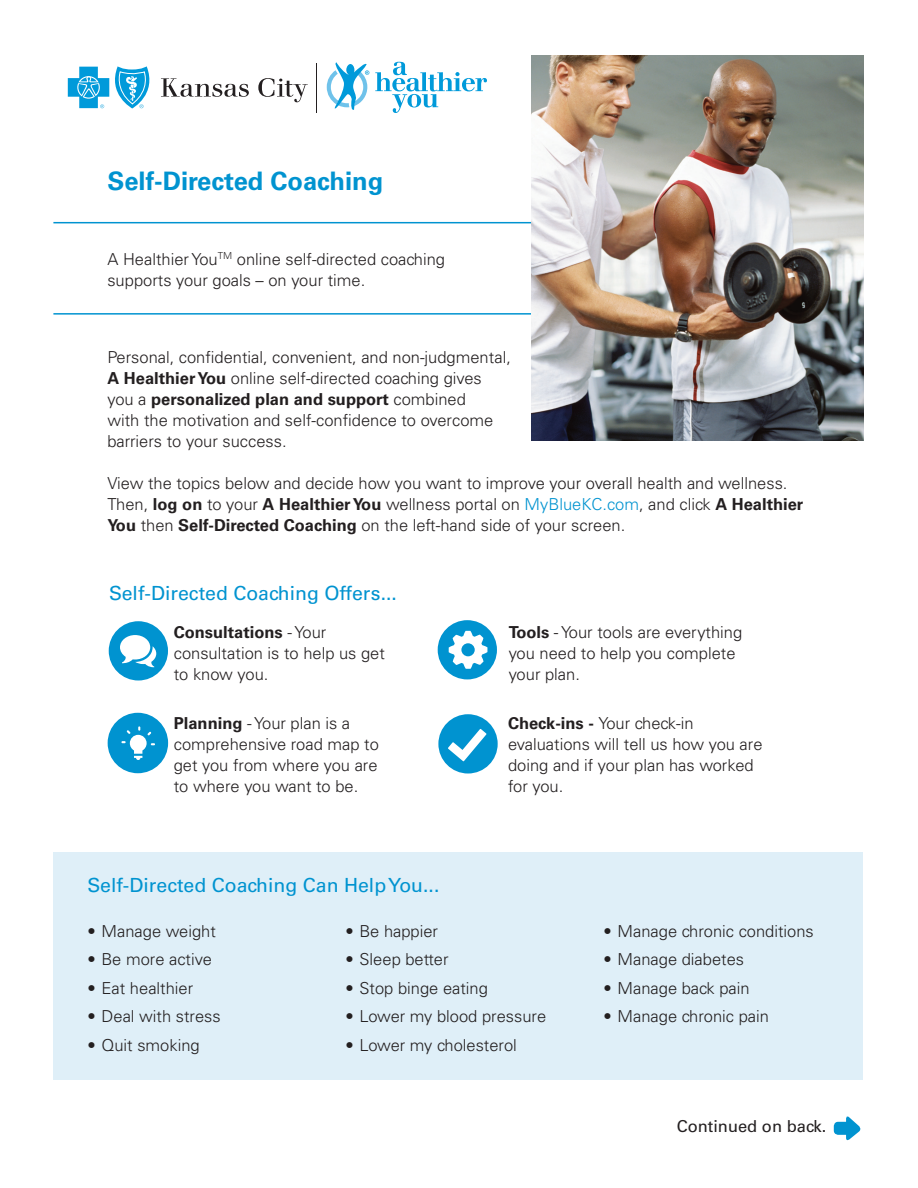
<style>
.page{position:relative;width:918px;height:1188px;background:#fff}
.page>*{position:absolute;margin:0;border:0;box-sizing:border-box;transform-origin:0 0}
.t1{font:700 25.5px "Univers";color:#0093d0}
.subhead{font:19.5px "Univers";color:#0093d0}
.Body{font:300 16.5px/21px "Univers";color:#231f20}
.t2{font:16.5px "Univers";color:#231f20}
.s1{font-weight:700}
.s2{color:#0093d0}
</style>
<div class="page">
<svg style="left:109px;top:621px;width:59px;height:60px"></svg>
<svg style="left:438px;top:620px;width:59px;height:59px"></svg>
<svg style="left:438px;top:714px;width:60px;height:60px"></svg>
<svg style="left:108px;top:713px;width:60px;height:60px"></svg>
<hr style="left:316px;top:63px;width:1px;height:50px;background:#231f20">
<svg style="left:258px;top:78px;width:50px;height:24px"></svg>
<svg style="left:68px;top:66px;width:181px;height:42px"></svg>
<svg style="left:375px;top:62px;width:112px;height:51px"></svg>
<svg style="left:327px;top:62px;width:42px;height:48px"></svg>
<hr style="left:53px;top:222px;width:526px;height:1px;background:#0093d0">
<hr style="left:53px;top:313px;width:526px;height:2px;background:#0093d0">
<img style="left:531px;top:55px;width:332px;height:386px">
<div style="left:53px;top:852px;width:809px;height:227px;background:#dfeff8"></div>
<div style="left:834px;top:1122px;width:21px;height:13px;background:#0093d0;border-radius:4px"></div>
<svg style="left:846px;top:1116px;width:15px;height:25px"></svg>
<p class="t1" style="left:107px;top:166px;width:277px">Self-Directed Coaching</p>
<p class="Body" style="left:107px;top:248px;width:339px">A Healthier You<sup>TM</sup> online self-directed coaching supports your goals – on your time.</p>
<p class="Body" style="left:107px;top:347px;width:405px">Personal, confidential, convenient, and non-judgmental, <span class="s1">A Healthier You</span> online self-directed coaching gives you a <span class="s1">personalized plan and support</span> combined<br>with the motivation and self-confidence to overcome barriers to your success.</p>
<p class="Body" style="left:107px;top:473px;width:697px">View the topics below and decide how you want to improve your overall health and wellness.<br>Then, <span class="s1">log on</span> to your <span class="s1">A Healthier You</span> wellness portal on <span class="s2">MyBlueKC.com</span>, and click <span class="s1">A Healthier<br>You</span> then <span class="s1">Self-Directed Coaching</span> on the left-hand side of your screen.</p>
<p class="subhead" style="left:109px;top:581px;width:289px">Self-Directed Coaching Offers...</p>
<p class="Body" style="left:174px;top:621px;width:213px"><span class="s1">Consultations</span> - Your consultation is to help us get to know you.</p>
<p class="Body" style="left:174px;top:712px;width:207px"><span class="s1">Planning</span> - Your plan is a comprehensive road map to get you from where you are to where you want to be.</p>
<p class="Body" style="left:509px;top:621px;width:235px"><span class="s1">Tools</span> - Your tools are everything you need to help you complete your plan.</p>
<p class="Body" style="left:508px;top:712px;width:256px"><span class="s1">Check-ins -</span> Your check-in evaluations will tell us how you are doing and if your plan has worked for you.</p>
<p class="subhead" style="left:88px;top:874px;width:353px">Self-Directed Coaching Can Help You...</p>
<p class="Body" style="left:88px;top:920px;width:130px">• Manage weight</p>
<p class="Body" style="left:88px;top:949px;width:126px">• Be more active</p>
<p class="Body" style="left:88px;top:977px;width:107px">• Eat healthier</p>
<p class="Body" style="left:88px;top:1006px;width:135px">• Deal with stress</p>
<p class="Body" style="left:88px;top:1034px;width:114px">• Quit smoking</p>
<p class="Body" style="left:346px;top:920px;width:94px">• Be happier</p>
<p class="Body" style="left:346px;top:949px;width:105px">• Sleep better</p>
<p class="Body" style="left:346px;top:977px;width:144px">• Stop binge eating</p>
<p class="Body" style="left:346px;top:1006px;width:202px">• Lower my blood pressure</p>
<p class="Body" style="left:346px;top:1034px;width:173px">• Lower my cholesterol</p>
<p class="Body" style="left:604px;top:920px;width:212px">• Manage chronic conditions</p>
<p class="Body" style="left:604px;top:949px;width:142px">• Manage diabetes</p>
<p class="Body" style="left:604px;top:977px;width:148px">• Manage back pain</p>
<p class="Body" style="left:604px;top:1006px;width:167px">• Manage chronic pain</p>
<p class="t2" style="left:677px;top:1116px;width:151px">Continued on back.</p>
</div>
